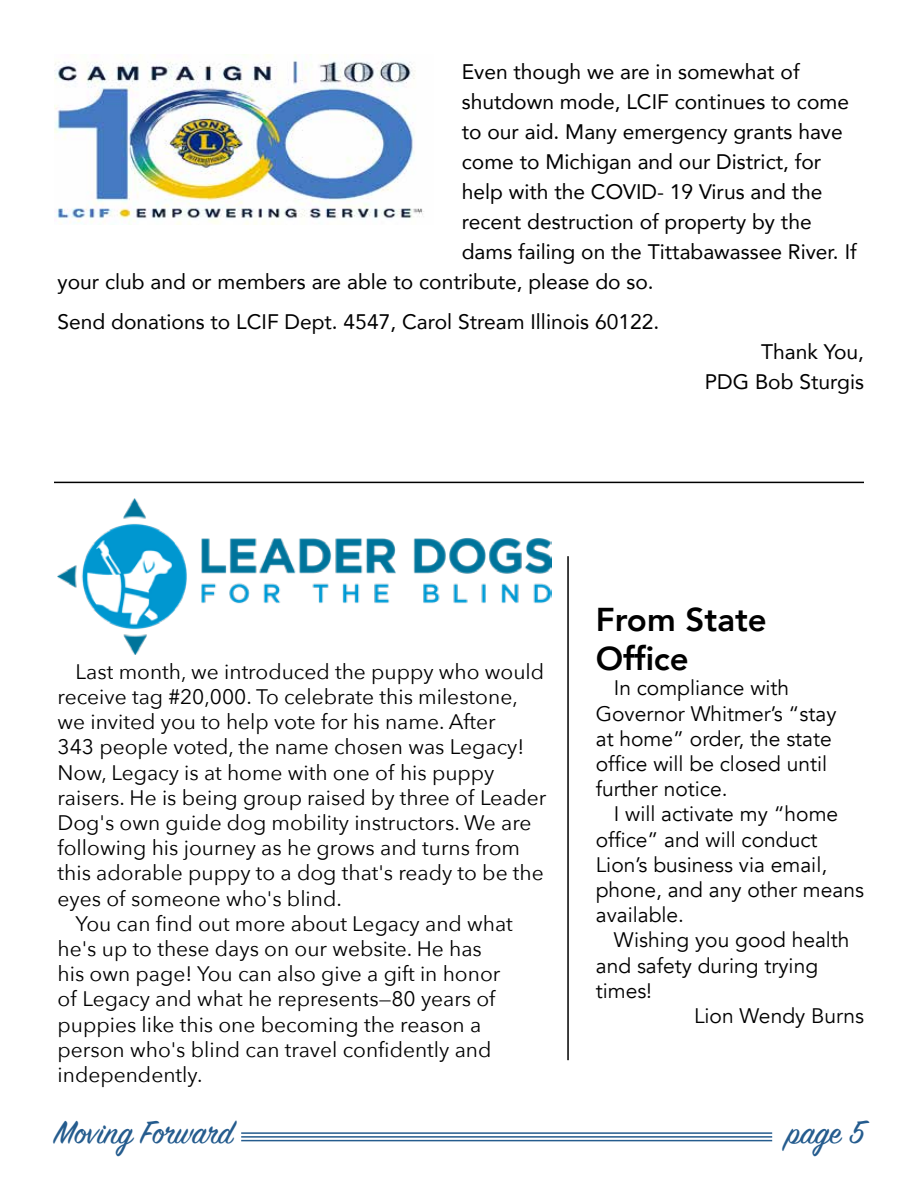
<style>
.page{position:relative;width:918px;height:1188px;background:#fff}
.page>*{position:absolute;margin:0;border:0;box-sizing:border-box;transform-origin:0 0}
.t1{font:36px "Sign Painter House Script";color:#255c8e}
.t2{font:800 33px/39.6px "Avenir";color:#000}
.t3{font:21px "Avenir Next";color:#000}
.t4{font:21px/30px "Avenir";color:#000;text-align:right}
.t5{font:21px/25.2px "Avenir";color:#000}
</style>
<div class="page">
<hr style="left:241px;top:1132px;width:531px;height:2px;background:#255c8e">
<hr style="left:241px;top:1136px;width:531px;height:2px;background:#255c8e">
<hr style="left:241px;top:1140px;width:531px;height:1px;background:#255c8e">
<hr style="left:567px;top:556px;width:2px;height:504px;background:#000">
<img style="left:58px;top:499px;width:493px;height:155px">
<img style="left:54px;top:54px;width:370px;height:171px">
<hr style="left:54px;top:482px;width:810px;height:1px;background:#000">
<p class="t4" style="left:462px;top:56px;width:339px">Even though we are in somewhat of</p>
<p class="t4" style="left:462px;top:86px;width:389px">shutdown mode, LCIF continues to come</p>
<p class="t4" style="left:462px;top:116px;width:382px">to our aid. Many emergency grants have</p>
<p class="t4" style="left:462px;top:146px;width:361px">come to Michigan and our District, for</p>
<p class="t4" style="left:462px;top:176px;width:362px">help with the COVID- 19 Virus and the</p>
<p class="t4" style="left:462px;top:206px;width:351px">recent destruction of property by the</p>
<p class="t4" style="left:462px;top:236px;width:396px">dams failing on the Tittabawassee River. If</p>
<p class="t4" style="left:58px;top:266px;width:598px">your club and or members are able to contribute, please do so.</p>
<p class="t4" style="left:58px;top:306px;width:603px">Send donations to LCIF Dept. 4547, Carol Stream Illinois 60122.</p>
<p class="t4" style="left:705px;top:336px;width:161px">Thank You,<br>PDG Bob Sturgis</p>
<p class="t3" style="left:76px;top:654px;width:470px">Last month, we introduced the puppy who would</p>
<p class="t3" style="left:58px;top:679px;width:462px">receive tag #20,000. To celebrate this milestone,</p>
<p class="t3" style="left:58px;top:704px;width:440px">we invited you to help vote for his name. After</p>
<p class="t3" style="left:58px;top:729px;width:468px">343 people voted, the name chosen was Legacy!</p>
<p class="t3" style="left:58px;top:755px;width:438px">Now, Legacy is at home with one of his puppy</p>
<p class="t3" style="left:58px;top:780px;width:490px">raisers. He is being group raised by three of Leader</p>
<p class="t3" style="left:58px;top:805px;width:475px">Dog's own guide dog mobility instructors. We are</p>
<p class="t3" style="left:58px;top:830px;width:464px">following his journey as he grows and turns from</p>
<p class="t3" style="left:58px;top:855px;width:488px">this adorable puppy to a dog that's ready to be the</p>
<p class="t3" style="left:58px;top:881px;width:286px">eyes of someone who's blind.</p>
<p class="t3" style="left:76px;top:906px;width:439px">You can find out more about Legacy and what</p>
<p class="t3" style="left:58px;top:931px;width:426px">he's up to these days on our website. He has</p>
<p class="t3" style="left:58px;top:956px;width:444px">his own page! You can also give a gift in honor</p>
<p class="t3" style="left:58px;top:981px;width:439px">of Legacy and what he represents—80 years of</p>
<p class="t3" style="left:58px;top:1007px;width:425px">puppies like this one becoming the reason a</p>
<p class="t3" style="left:58px;top:1032px;width:435px">person who's blind can travel confidently and</p>
<p class="t3" style="left:58px;top:1057px;width:146px">independently.</p>
<h2 class="t2" style="left:596px;top:599px;width:173px">From State<br>Office</h2>
<p class="t5" style="left:596px;top:676px;width:242px;text-indent:18px">In compliance with<br>Governor Whitmer’s “stay at home” order, the state office will be closed until further notice.</p>
<p class="t5" style="left:596px;top:802px;width:270px;text-indent:18px">I will activate my “home office” and will conduct<br>Lion’s business via email, phone, and any other means available.</p>
<p class="t5" style="left:614px;top:928px;width:237px">Wishing you good health</p>
<p class="t5" style="left:596px;top:953px;width:224px">and safety during trying</p>
<p class="t5" style="left:596px;top:978px;width:58px">times!</p>
<p class="t5" style="left:694px;top:1004px;width:171px">Lion Wendy Burns</p>
<h1 class="t1" style="left:54px;top:1110px;width:181px">Moving Forward</h1>
<h1 class="t1" style="left:787px;top:1110px;width:79px">page 5</h1>
</div>
